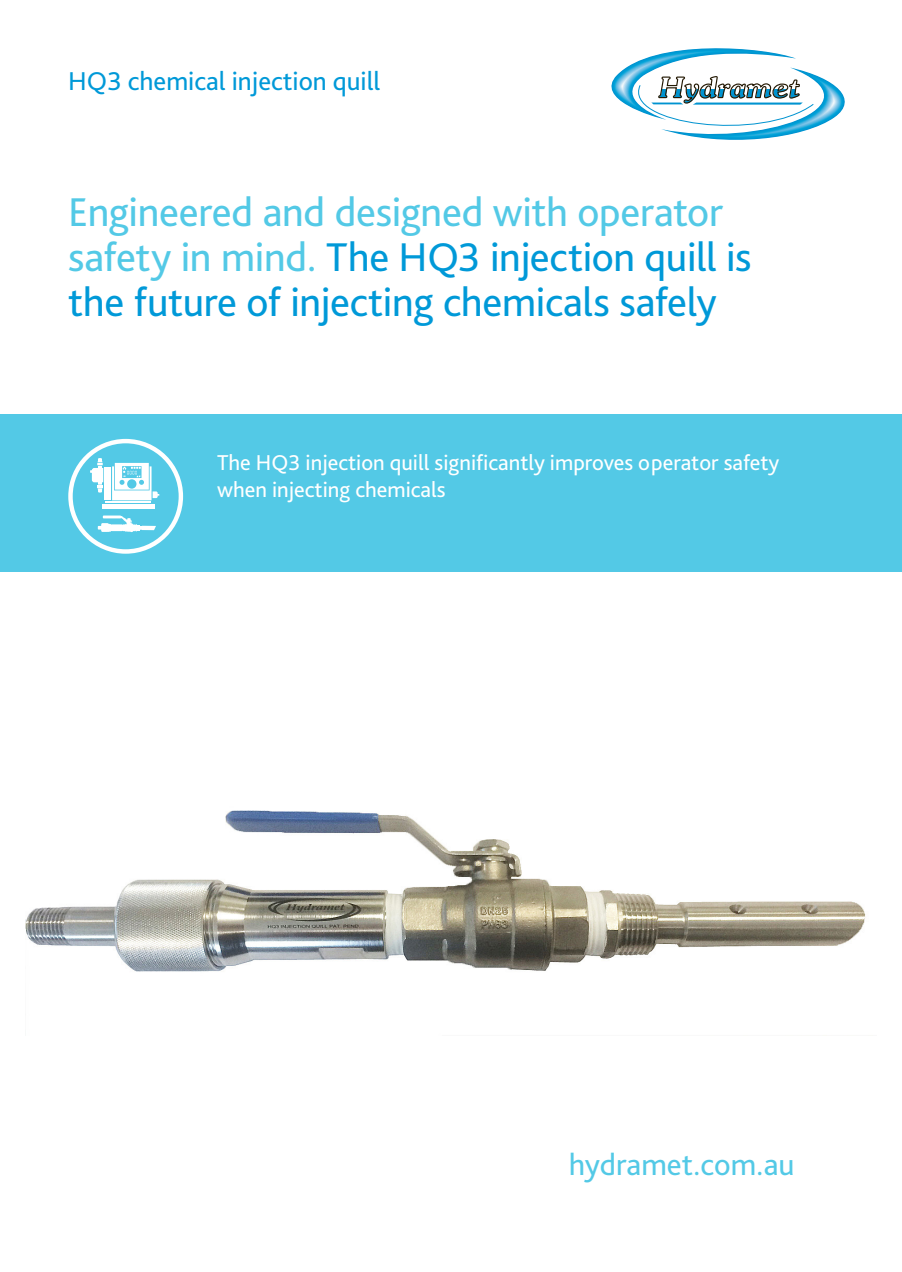
<style>
.page{position:relative;width:902px;height:1272px;background:#fff}
.page>*{position:absolute;margin:0;border:0;box-sizing:border-box;transform-origin:0 0}
.t1{font:42px/45px "Bliss Pro";letter-spacing:-.01em;color:#0099d8}
.t2{font:31.5px "Bliss Pro";color:#53c9e6}
.t3{font:27px "Bliss Pro";color:#0099d8}
.t4{font:22.5px/27px "Bliss Pro";color:#fff}
.s1{color:#53c9e6}
</style>
<div class="page">
<img style="left:26px;top:810px;width:840px;height:162px">
<div style="left:0;top:414px;width:902px;height:158px;background:#53c9e6"></div>
<svg style="left:611px;top:48px;width:234px;height:92px"></svg>
<div style="left:68px;top:439px;width:115px;height:115px;border:4px solid #fff;border-radius:50%"></div>
<svg style="left:98px;top:515px;width:58px;height:17px"></svg>
<div style="left:104px;top:467px;width:7px;height:33px;background:#fff"></div>
<hr style="left:105px;top:501px;width:46px;height:2px;background:#fff">
<hr style="left:103px;top:504px;width:52px;height:4px;background:#fff">
<svg style="left:90px;top:458px;width:13px;height:34px"></svg>
<svg style="left:112px;top:463px;width:47px;height:37px"></svg>
<p class="t3" style="left:68px;top:65px;width:314px">HQ3 chemical injection quill</p>
<p class="t1" style="left:68px;top:188px;width:685px"><span class="s1">Engineered and designed with operator safety in mind.</span> The HQ3 injection quill is the future of injecting chemicals safely</p>
<p class="t4" style="left:217px;top:448px;width:564px">The HQ3 injection quill significantly improves operator safety when injecting chemicals</p>
<p class="t2" style="left:569px;top:1145px;width:227px">hydramet.com.au</p>
</div>
